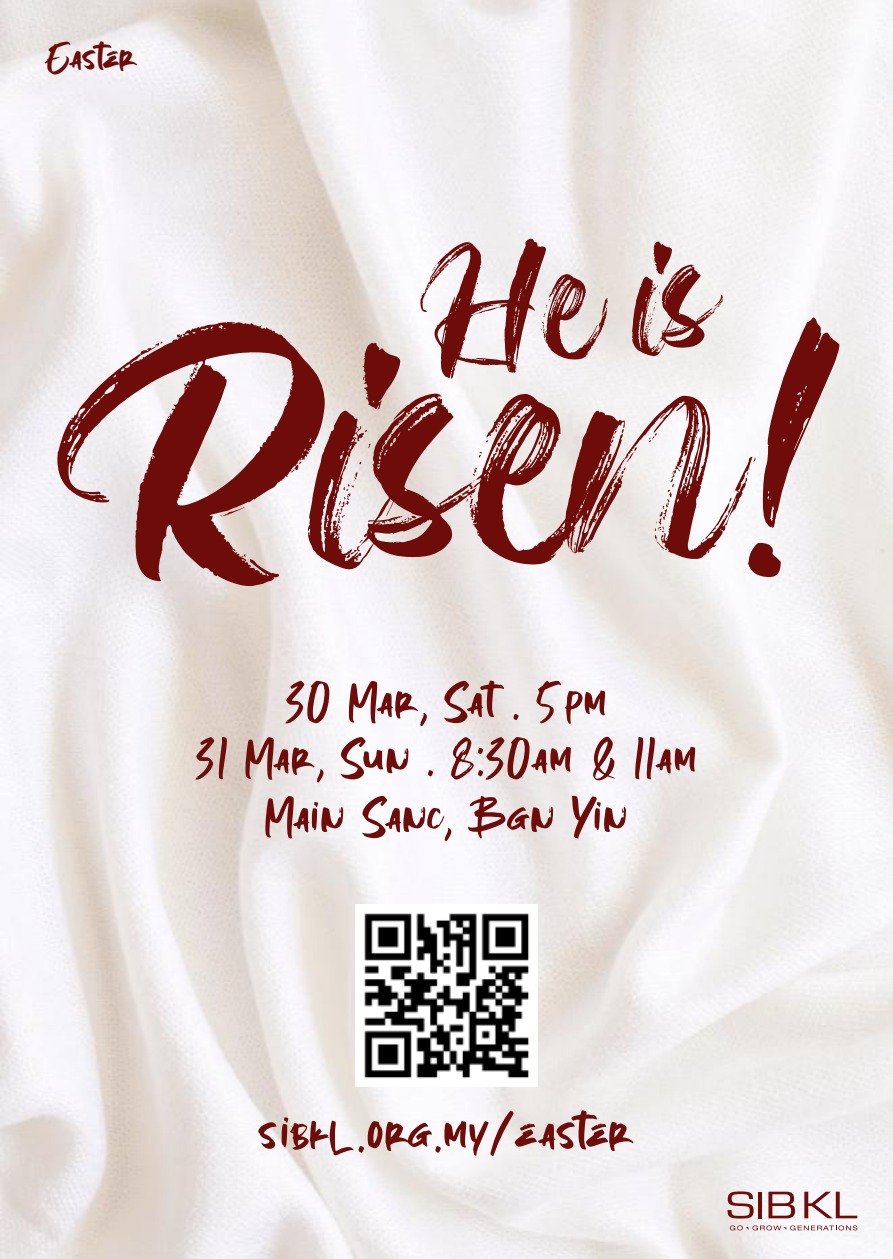
<style>
.page{position:relative;width:893px;height:1259px;background:#fff}
.page>*{position:absolute;margin:0;border:0;box-sizing:border-box;transform-origin:0 0}
.t1{font:371.4px "Riqage";letter-spacing:-.035em;color:#6d0c08}
.t2{font:186.6px "Riqage";color:#6d0c08}
.t3{font:65.1px "Theory Display";letter-spacing:-.02em;color:#6d0c08}
.t4{font:61.2px/57.6px "Theory Display";letter-spacing:-.02em;color:#6d0c08;text-align:center}
.t5{font:47.7px "Theory Display";letter-spacing:-.035em;color:#6d0c08}
</style>
<div class="page">
<img style="left:0;top:0;width:893px;height:1259px">
<img style="left:355px;top:904px;width:183px;height:182px">
<svg style="left:727px;top:1191px;width:27px;height:27px"></svg>
<hr style="left:758px;top:1191px;width:4px;height:27px;background:#6d0c08">
<svg style="left:768px;top:1191px;width:27px;height:27px"></svg>
<svg style="left:804px;top:1191px;width:53px;height:27px"></svg>
<svg style="left:730px;top:1225px;width:127px;height:5px"></svg>
<svg style="left:54px;top:57px;width:7px;height:3px"></svg>
<p class="t5" style="left:45px;top:30px;width:95px">Easter</p>
<h2 class="t2" style="left:412px;top:213px;width:302px;rotate:-4deg">He is</h2>
<h1 class="t1" style="left:51px;top:252px;width:792px">Risen!</h1>
<p class="t4" style="left:195px;top:673px;width:504px">30 Mar, Sat . 5pm<br>31 Mar, Sun . 8:30am &amp; 11am<br>Main Sanc, Bgn Yin</p>
<p class="t3" style="left:258px;top:1094px;width:378px">sibkl .org.my/easter</p>
</div>
